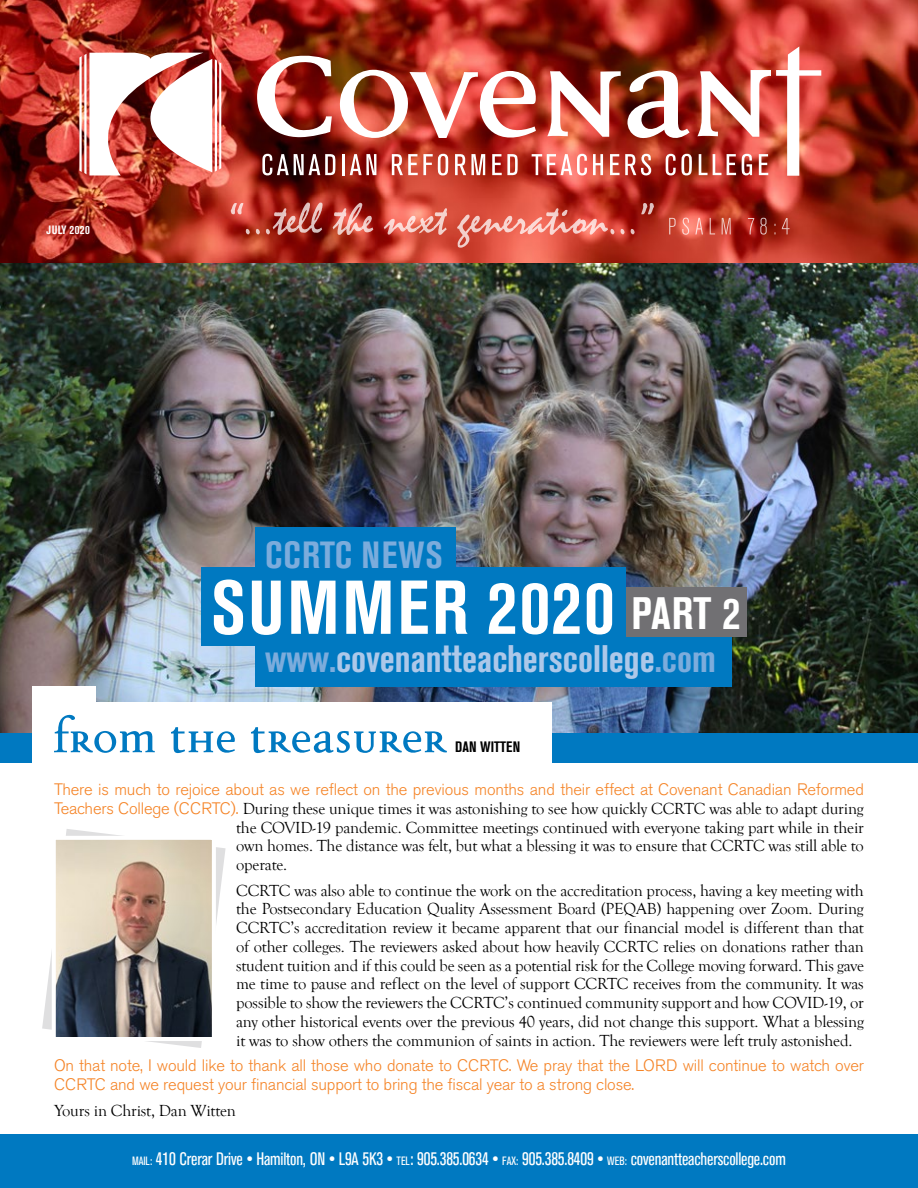
<style>
.page{position:relative;width:918px;height:1188px;background:#fff}
.page>*{position:absolute;margin:0;border:0;box-sizing:border-box;transform-origin:0 0}
.t1{font:700 condensed 75.3px "Akzidenz Grotesk BE";letter-spacing:.04em;color:#fff}
.t2{font:700 54px "Disturbance";letter-spacing:-.01em;color:#0079c1}
.t3{font:700 condensed 45px "Akzidenz Grotesk BE";color:#fff}
.t4{font:700 condensed 37.95px "Akzidenz Grotesk BE";color:#adc8e9}
.t5{font:700 condensed 37.5px "Akzidenz Grotesk BE";letter-spacing:.02em;color:#7cacdc}
.t6{font:condensed 18px "Akzidenz Grotesk BE";letter-spacing:-.01em;color:#fff}
.t7{font:16.5px/18.8px "Goudy Old Style T";letter-spacing:-.01em;color:#000;text-align:justify}
.t8{font:300 16.5px/18.8px "Akzidenz Grotesk BE";letter-spacing:-.01em;color:#f58427}
.t9{font:700 condensed 15px "Akzidenz Grotesk BE";letter-spacing:.01em;color:#000}
.t10{font:700 condensed 12px "Akzidenz Grotesk BE";letter-spacing:.04em;color:#fff}
.s1{color:#7cacdc}
.s2{font-family:"Akzidenz Grotesk BE";font-weight:300;color:#f58427}
.s3{font-size:12px}
</style>
<div class="page">
<img style="left:0;top:263px;width:918px;height:469px">
<div style="left:0;top:733px;width:918px;height:29px;background:#0079c1"></div>
<div style="left:0;top:1135px;width:918px;height:53px;background:#0079c1"></div>
<div style="left:39px;top:703px;width:513px;height:66px;background:#fff"></div>
<div style="left:32px;top:687px;width:63px;height:86px;background:#fff"></div>
<img style="left:0;top:0;width:918px;height:263px">
<img style="left:257px;top:46px;width:564px;height:130px">
<img style="left:73px;top:53px;width:148px;height:122px">
<svg style="left:231px;top:203px;width:12px;height:11px"></svg>
<svg style="left:246px;top:229px;width:4px;height:5px"></svg>
<svg style="left:256px;top:229px;width:4px;height:5px"></svg>
<svg style="left:266px;top:203px;width:57px;height:32px;background:#b3534b"></svg>
<svg style="left:333px;top:203px;width:40px;height:32px"></svg>
<svg style="left:384px;top:208px;width:63px;height:27px;background:#ec887a"></svg>
<svg style="left:457px;top:208px;width:157px;height:40px;background:#e26c5e"></svg>
<svg style="left:620px;top:229px;width:5px;height:5px"></svg>
<svg style="left:631px;top:229px;width:4px;height:5px"></svg>
<svg style="left:641px;top:203px;width:13px;height:11px"></svg>
<svg style="left:669px;top:218px;width:7px;height:16px"></svg>
<svg style="left:682px;top:218px;width:7px;height:17px"></svg>
<svg style="left:695px;top:218px;width:8px;height:16px"></svg>
<svg style="left:710px;top:218px;width:5px;height:16px"></svg>
<svg style="left:722px;top:218px;width:9px;height:16px"></svg>
<svg style="left:748px;top:218px;width:6px;height:16px"></svg>
<svg style="left:760px;top:218px;width:7px;height:17px"></svg>
<svg style="left:782px;top:218px;width:8px;height:16px"></svg>
<div style="left:625px;top:587px;width:122px;height:50px;background:#717073"></div>
<div style="left:255px;top:527px;width:200px;height:80px;background:#0079c1"></div>
<div style="left:201px;top:567px;width:425px;height:79px;background:#0079c1"></div>
<div style="left:255px;top:637px;width:476px;height:50px;background:#0079c1"></div>
<svg style="left:42px;top:829px;width:184px;height:219px"></svg>
<img style="left:57px;top:841px;width:154px;height:195px">
<div style="left:52px;top:836px;width:164px;height:205px;border:4px solid #fff"></div>
<p class="t10" style="left:46px;top:223px;width:45px">JULY 2020</p>
<h3 class="t5" style="left:265px;top:533px;width:179px">CCRTC NEWS</h3>
<h1 class="t1" style="left:211px;top:565px;width:405px">SUMMER 2020</h1>
<h3 class="t4" style="left:265px;top:637px;width:452px"><span class="s1">www.</span>covenantteacherscollege<span class="s1">.com</span></h3>
<h3 class="t3" style="left:631px;top:588px;width:110px">PART 2</h3>
<h2 class="t2" style="left:53px;top:714px;width:396px">From the treasurer</h2>
<p class="t9" style="left:455px;top:739px;width:67px">DAN WITTEN</p>
<p class="t8" style="left:54px;top:781px;width:811px">There is much to rejoice about as we reflect on the previous months and their effect at Covenant Canadian Reformed</p>
<p class="t7" style="left:236px;top:800px;width:629px;text-indent:-182px"><span class="s2">Teachers College (CCRTC).</span> During these unique times it was astonishing to see how quickly CCRTC was able to adapt during the COVID-19 pandemic. Committee meetings continued with everyone taking part while in their own homes. The distance was felt, but what a blessing it was to ensure that CCRTC was still able to operate.</p>
<p class="t7" style="left:236px;top:881px;width:629px">CCRTC was also able to continue the work on the accreditation process, having a key meeting with the Postsecondary Education Quality Assessment Board (PEQAB) happening over Zoom. During CCRTC’s accreditation review it became apparent that our financial model is different than that of other colleges. The reviewers asked about how heavily CCRTC relies on donations rather than student tuition and if this could be seen as a potential risk for the College moving forward. This gave me time to pause and reflect on the level of support CCRTC receives from the community. It was possible to show the reviewers the CCRTC’s continued community support and how COVID-19, or any other historical events over the previous 40 years, did not change this support. What a blessing it was to show others the communion of saints in action. The reviewers were left truly astonished.</p>
<p class="t8" style="left:54px;top:1056px;width:812px">On that note, I would like to thank all those who donate to CCRTC. We pray that the LORD will continue to watch over<br>CCRTC and we request your financial support to bring the fiscal year to a strong close.</p>
<p class="t7" style="left:54px;top:1101px;width:184px">Yours in Christ, Dan Witten</p>
<p class="t6" style="left:132px;top:1149px;width:655px"><span class="s3">MAIL:</span> 410 Crerar Drive • Hamilton, ON • L9A 5K3 • <span class="s3">TEL</span>: 905.385.0634 • <span class="s3">FAX:</span> 905.385.8409 • <span class="s3">WEB:</span> covenantteacherscollege.com</p>
</div>
